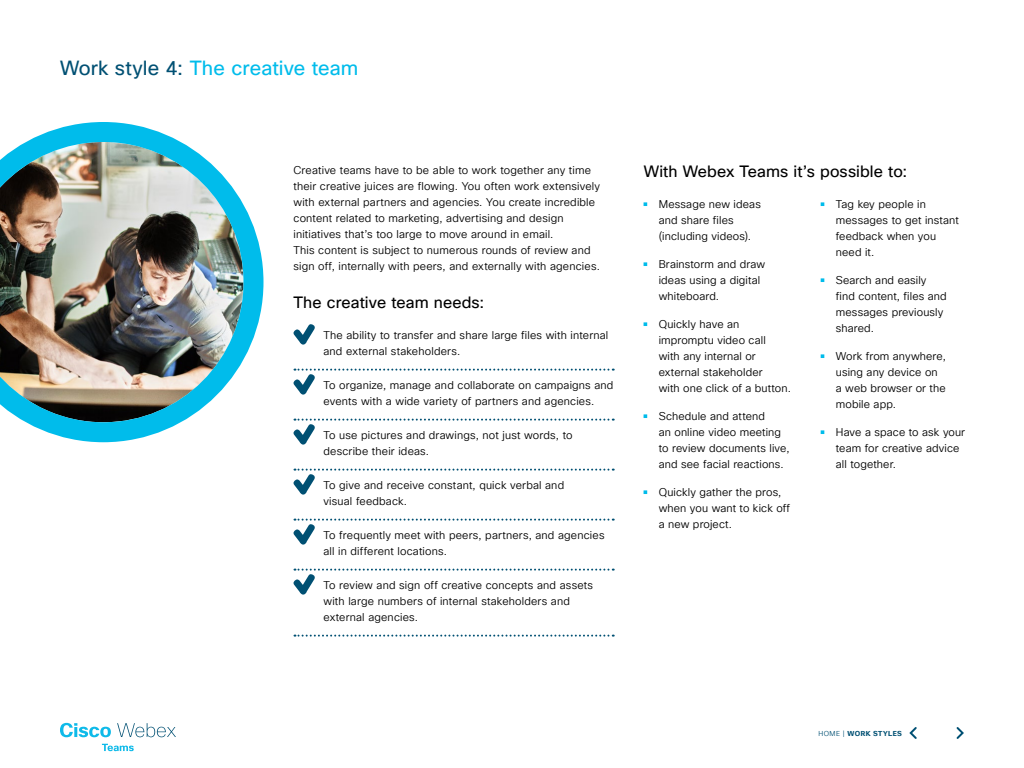
<style>
.page{position:relative;width:1024px;height:768px;background:#fff}
.page>*{position:absolute;margin:0;border:0;box-sizing:border-box;transform-origin:0 0}
.t1{font:20px "Cisco Sans TT";letter-spacing:.005em;color:#00bceb}
.t2{font:16px "Cisco Sans TT";letter-spacing:.005em;color:#000}
.t3{font:11px/16px "Cisco Sans TT Light";letter-spacing:.015em;color:#000}
.t4{font:700 7px "Cisco Sans TT";letter-spacing:.065em;color:#005073}
.s1{color:#005073}
.s2{color:#00bceb}
.s3{font-family:"Cisco Sans TT Light";font-weight:400}
</style>
<div class="page">
<svg style="left:294px;top:635px;width:320px;height:2px"></svg>
<svg style="left:293px;top:324px;width:22px;height:21px"></svg>
<svg style="left:293px;top:369px;width:321px;height:26px"></svg>
<svg style="left:293px;top:419px;width:321px;height:26px"></svg>
<svg style="left:293px;top:469px;width:321px;height:26px"></svg>
<svg style="left:293px;top:519px;width:321px;height:26px"></svg>
<svg style="left:293px;top:569px;width:321px;height:26px"></svg>
<svg style="left:644px;top:202px;width:3px;height:4px"></svg>
<svg style="left:644px;top:262px;width:3px;height:4px"></svg>
<svg style="left:644px;top:322px;width:3px;height:4px"></svg>
<svg style="left:644px;top:414px;width:3px;height:4px"></svg>
<svg style="left:644px;top:490px;width:3px;height:4px"></svg>
<svg style="left:821px;top:202px;width:3px;height:4px"></svg>
<svg style="left:821px;top:278px;width:3px;height:4px"></svg>
<svg style="left:821px;top:354px;width:3px;height:4px"></svg>
<svg style="left:821px;top:430px;width:3px;height:4px"></svg>
<img style="left:0;top:122px;width:264px;height:320px">
<svg style="left:909px;top:727px;width:8px;height:12px"></svg>
<svg style="left:956px;top:727px;width:8px;height:12px"></svg>
<svg style="left:102px;top:744px;width:32px;height:7px"></svg>
<svg style="left:60px;top:723px;width:51px;height:14px"></svg>
<svg style="left:117px;top:723px;width:59px;height:14px"></svg>
<h1 class="t1" style="left:60px;top:55px;width:300px"><span class="s1">Work style 4:</span> The creative team</h1>
<p class="t3" style="left:294px;top:162px;width:308px">Creative teams have to be able to work together any time their creative juices are flowing. You often work extensively with external partners and agencies. You create incredible content related to marketing, advertising and design initiatives that’s too large to move around in email.<br>This content is subject to numerous rounds of review and sign off, internally with peers, and externally with agencies.</p>
<h2 class="t2" style="left:294px;top:292px;width:192px">The creative team needs:</h2>
<p class="t3" style="left:323px;top:327px;width:286px">The ability to transfer and share large files with internal and external stakeholders.</p>
<p class="t3" style="left:323px;top:377px;width:292px">To organize, manage and collaborate on campaigns and events with a wide variety of partners and agencies.</p>
<p class="t3" style="left:323px;top:427px;width:251px">To use pictures and drawings, not just words, to describe their ideas.</p>
<p class="t3" style="left:323px;top:477px;width:242px">To give and receive constant, quick verbal and visual feedback.</p>
<p class="t3" style="left:323px;top:527px;width:283px">To frequently meet with peers, partners, and agencies all in different locations.</p>
<p class="t3" style="left:323px;top:577px;width:271px">To review and sign off creative concepts and assets with large numbers of internal stakeholders and external agencies.</p>
<h2 class="t2" style="left:644px;top:161px;width:265px">With Webex Teams it’s possible to:</h2>
<p class="t3" style="left:659px;top:196px;width:104px;text-indent:-15px"><span class="s2">•</span> Message new ideas and share files (including videos).</p>
<p class="t3" style="left:659px;top:256px;width:108px;text-indent:-15px"><span class="s2">•</span> Brainstorm and draw ideas using a digital whiteboard.</p>
<p class="t3" style="left:659px;top:316px;width:134px;text-indent:-15px"><span class="s2">•</span> Quickly have an impromptu video call<br>with any internal or external stakeholder<br>with one click of a button.</p>
<p class="t3" style="left:659px;top:408px;width:132px;text-indent:-15px"><span class="s2">•</span> Schedule and attend<br>an online video meeting to review documents live, and see facial reactions.</p>
<p class="t3" style="left:659px;top:484px;width:133px;text-indent:-15px"><span class="s2">•</span> Quickly gather the pros, when you want to kick off a new project.</p>
<p class="t3" style="left:836px;top:196px;width:124px;text-indent:-15px"><span class="s2">•</span> Tag key people in messages to get instant feedback when you need it.</p>
<p class="t3" style="left:836px;top:272px;width:112px;text-indent:-15px"><span class="s2">•</span> Search and easily find content, files and messages previously shared.</p>
<p class="t3" style="left:836px;top:348px;width:112px;text-indent:-15px"><span class="s2">•</span> Work from anywhere, using any device on a web browser or the mobile app.</p>
<p class="t3" style="left:836px;top:424px;width:131px;text-indent:-15px"><span class="s2">•</span> Have a space to ask your team for creative advice all together.</p>
<p class="t4" style="left:819px;top:729px;width:85px"><span class="s3">HOME |</span> WORK STYLES</p>
</div>
